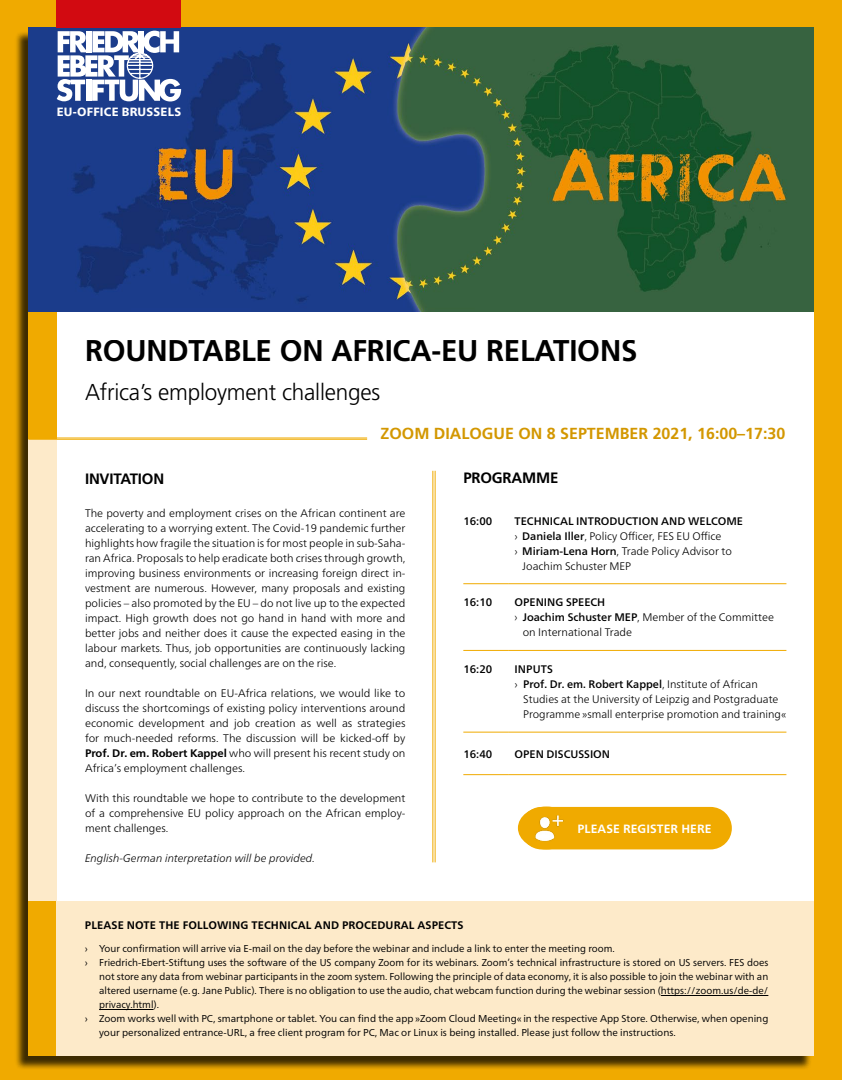
<style>
.page{position:relative;width:842px;height:1080px;background:#f0aa00}
.page>*{position:absolute;margin:0;border:0;box-sizing:border-box;transform-origin:0 0}
.t1{font:700 30px "Frutiger LT Std";letter-spacing:-.005em;color:#000}
.t2{font:300 23px "Frutiger LT Std";letter-spacing:-.01em;color:#000}
.t3{font:700 16px "Frutiger LT Std";color:#d39700}
.t4{font:700 15px "Frutiger LT Std";letter-spacing:-.015em;color:#000}
.t5{font:700 12px "Frutiger Neue LTW1 G";letter-spacing:.01em;color:#fff}
.t6{font:800 12px "Frutiger Neue LTW1 G";letter-spacing:.02em;color:#fff}
.t7{font:300 11px/15px "Frutiger Neue LTW1 G";color:#000;text-align:justify}
.t8{font:500 11px "Frutiger Neue LTW1 G";color:#000}
.t9{font:700 11px "Frutiger Neue LTW1 G";letter-spacing:.01em;color:#000}
.t10{font:italic 300 11px "Frutiger Neue LTW1 G";color:#000}
.t11{font:10px "Frutiger Neue LTW1 G";color:#000}
.s1{font-weight:500}
.s2{font-family:"Frutiger LT Std"}
.s3{font-weight:300}
.s4{font-weight:700}
</style>
<div class="page">
<div style="left:14px;top:30px;width:798px;height:1040px;background:#000;opacity:.75"></div>
<div style="left:28px;top:28px;width:786px;height:1028px;background:#fff"></div>
<div style="left:28px;top:440px;width:29px;height:524px;background:#fdeac9"></div>
<img style="left:28px;top:27px;width:786px;height:285px">
<div style="left:28px;top:312px;width:29px;height:127px;background:#f0aa00"></div>
<hr style="left:28px;top:439px;width:339px;height:1px;background:#f0aa00">
<hr style="left:28px;top:438px;width:339px;height:1px;background:#f0aa00">
<div style="left:28px;top:901px;width:29px;height:155px;background:#f0aa00"></div>
<div style="left:57px;top:901px;width:757px;height:155px;background:#fdeac9"></div>
<hr style="left:661px;top:995px;width:107px;height:1px;background:#000">
<hr style="left:99px;top:1009px;width:55px;height:1px;background:#000">
<hr style="left:432px;top:471px;width:1px;height:391px;background:#f0aa00">
<hr style="left:435px;top:471px;width:1px;height:391px;background:#f0aa00">
<hr style="left:463px;top:584px;width:46px;height:1px;background:#f0aa00">
<hr style="left:509px;top:584px;width:277px;height:1px;background:#f0aa00">
<hr style="left:463px;top:650px;width:46px;height:1px;background:#f0aa00">
<hr style="left:509px;top:650px;width:277px;height:1px;background:#f0aa00">
<hr style="left:463px;top:732px;width:46px;height:1px;background:#f0aa00">
<hr style="left:463px;top:774px;width:46px;height:1px;background:#f0aa00">
<hr style="left:509px;top:732px;width:277px;height:1px;background:#f0aa00">
<hr style="left:509px;top:774px;width:277px;height:1px;background:#f0aa00">
<div style="left:520px;top:807px;width:212px;height:42px;background:#f0aa00;border-radius:21px"></div>
<div style="left:518px;top:807px;width:57px;height:42px;background:#f0aa00;border-radius:50%"></div>
<img style="left:529px;top:810px;width:35px;height:32px">
<svg style="left:57px;top:31px;width:124px;height:70px"></svg>
<div style="left:57px;top:0;width:124px;height:27px;background:#d20a11"></div>
<p class="t6" style="left:57px;top:104px;width:126px">EU-OFFICE BRUSSELS</p>
<h1 class="t1" style="left:85px;top:333px;width:554px">ROUNDTABLE ON AFRICA-EU RELATIONS</h1>
<h2 class="t2" style="left:85px;top:379px;width:297px">Africa’s employment challenges</h2>
<h3 class="t3" style="left:381px;top:424px;width:406px">ZOOM DIALOGUE ON 8 SEPTEMBER 2021, 16:00–17:30</h3>
<h3 class="t4" style="left:85px;top:470px;width:81px">INVITATION</h3>
<h3 class="t4" style="left:463px;top:469px;width:97px">PROGRAMME</h3>
<p class="t8" style="left:463px;top:514px;width:30px">16:00</p>
<p class="t8" style="left:514px;top:514px;width:230px">TECHNICAL INTRODUCTION AND WELCOME</p>
<p class="t7" style="left:514px;top:528px;width:208px">› <span class="s1">Daniela Iller</span>, Policy Officer, FES EU Office</p>
<p class="t7" style="left:514px;top:543px;width:219px">› <span class="s1">Miriam-Lena Horn</span>, Trade Policy Advisor to</p>
<p class="t7" style="left:522px;top:558px;width:110px">Joachim Schuster MEP</p>
<p class="t8" style="left:463px;top:596px;width:30px">16:10</p>
<p class="t8" style="left:514px;top:596px;width:92px">OPENING SPEECH</p>
<p class="t7" style="left:514px;top:610px;width:261px"><span class="s2">›</span> <span class="s1">Joachim Schuster MEP</span>, Member of the Committee</p>
<p class="t7" style="left:523px;top:625px;width:111px">on International Trade</p>
<p class="t8" style="left:463px;top:663px;width:30px">16:20</p>
<p class="t8" style="left:514px;top:663px;width:40px">INPUTS</p>
<p class="t8" style="left:514px;top:678px;width:245px"><span class="s3">›</span> Prof. Dr. em. Robert Kappel<span class="s3">, Institute of African</span></p>
<p class="t7" style="left:523px;top:692px;width:257px">Studies at the University of Leipzig and Postgraduate</p>
<p class="t7" style="left:523px;top:707px;width:265px">Programme »small enterprise promotion and training«</p>
<p class="t8" style="left:463px;top:747px;width:30px">16:40</p>
<p class="t8" style="left:514px;top:747px;width:97px">OPEN DISCUSSION</p>
<p class="t7" style="left:85px;top:506px;width:322px">The poverty and employment crises on the African continent are accelerating to a worrying extent. The Covid-19 pandemic further highlights how fragile the situation is for most people in sub-Saha&shy;ran Africa. Proposals to help eradicate both crises through growth, improving business environments or increasing foreign direct in&shy;vestment are numerous. However, many proposals and existing policies – also promoted by the EU – do not live up to the expected impact. High growth does not go hand in hand with more and better jobs and neither does it cause the expected easing in the labour markets. Thus, job opportunities are continuously lacking and, consequently, social challenges are on the rise.</p>
<p class="t7" style="left:85px;top:686px;width:322px">In our next roundtable on EU-Africa relations, we would like to discuss the shortcomings of existing policy interventions around economic development and job creation as well as strategies for much-needed reforms. The discussion will be kicked-off by <span class="s4">Prof. Dr. em. Robert Kappel</span> who will present his recent study on Africa’s employment challenges.</p>
<p class="t7" style="left:85px;top:791px;width:322px">With this roundtable we hope to contribute to the development of a comprehensive EU policy approach on the African employ&shy;ment challenges.</p>
<p class="t10" style="left:85px;top:852px;width:231px">English-German interpretation will be provided.</p>
<p class="t5" style="left:577px;top:821px;width:135px">PLEASE REGISTER HERE</p>
<p class="t9" style="left:85px;top:919px;width:380px">PLEASE NOTE THE FOLLOWING TECHNICAL AND PROCEDURAL ASPECTS</p>
<p class="t11" style="left:85px;top:943px;width:531px">› Your confirmation will arrive via E-mail on the day before the webinar and include a link to enter the meeting room.</p>
<p class="t11" style="left:85px;top:957px;width:685px">› Friedrich-Ebert-Stiftung uses the software of the US company Zoom for its webinars. Zoom’s technical infrastructure is stored on US servers. FES does</p>
<p class="t11" style="left:99px;top:971px;width:671px">not store any data from webinar participants in the zoom system. Following the principle of data economy, it is also possible to join the webinar with an</p>
<p class="t11" style="left:99px;top:985px;width:671px">altered username (e.g. Jane Public). There is no obligation to use the audio, chat webcam function during the webinar session (https://zoom.us/de-de/</p>
<p class="t11" style="left:99px;top:999px;width:61px">privacy.html).</p>
<p class="t11" style="left:85px;top:1013px;width:685px">› Zoom works well with PC, smartphone or tablet. You can find the app »Zoom Cloud Meeting« in the respective App Store. Otherwise, when opening</p>
<p class="t11" style="left:99px;top:1027px;width:578px">your personalized entrance-URL, a free client program for PC, Mac or Linux is being installed. Please just follow the instructions.</p>
</div>
